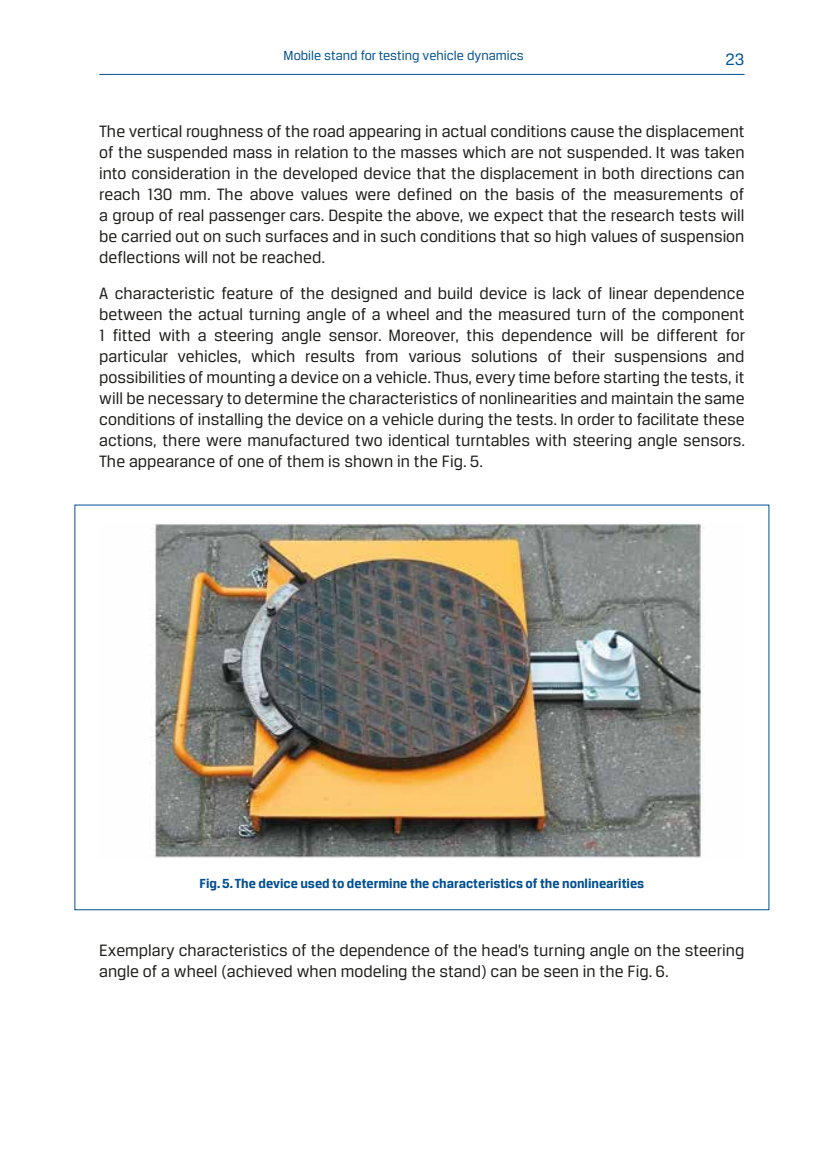
<style>
.page{position:relative;width:819px;height:1161px;background:#fff}
.page>*{position:absolute;margin:0;border:0;box-sizing:border-box;transform-origin:0 0}
.podstawowy_ang{font:17.5px/21px "Breuer Text";color:#1d1d1b;text-align:justify}
.t1{font:17.5px "Breuer Text";color:#005092}
.podst_ang{font:700 14px "Breuer Text";color:#005092}
.t2{font:14px "Breuer Text";color:#005092}
</style>
<div class="page">
<hr style="left:99px;top:74px;width:645px;height:1px;background:#005092">
<img style="left:150px;top:523px;width:555px;height:336px">
<p class="t2" style="left:283px;top:48px;width:242px">Mobile stand for testing vehicle dynamics</p>
<p class="t1" style="left:725px;top:50px;width:20px">23</p>
<p class="podstawowy_ang" style="left:99px;top:121px;width:646px">The vertical roughness of the road appearing in actual conditions cause the displacement of the suspended mass in relation to the masses which are not suspended. It was taken into consideration in the developed device that the displacement in both directions can reach 130 mm. The above values were defined on the basis of the measurements of a group of real passenger cars. Despite the above, we expect that the research tests will be carried out on such surfaces and in such conditions that so high values of suspension deflections will not be reached.</p>
<p class="podstawowy_ang" style="left:99px;top:283px;width:647px">A characteristic feature of the designed and build device is lack of linear dependence between the actual turning angle of a wheel and the measured turn of the component 1 fitted with a steering angle sensor. Moreover, this dependence will be different for particular vehicles, which results from various solutions of their suspensions and possibilities of mounting a device on a vehicle. Thus, every time before starting the tests, it will be necessary to determine the characteristics of nonlinearities and maintain the same conditions of installing the device on a vehicle during the tests. In order to facilitate these actions, there were manufactured two identical turntables with steering angle sensors.<br>The appearance of one of them is shown in the Fig. 5.</p>
<p class="podst_ang" style="left:199px;top:876px;width:446px">Fig. 5. The device used to determine the characteristics of the nonlinearities</p>
<p class="podstawowy_ang" style="left:99px;top:939px;width:646px">Exemplary characteristics of the dependence of the head’s turning angle on the steering angle of a wheel (achieved when modeling the stand) can be seen in the Fig. 6.</p>
</div>
